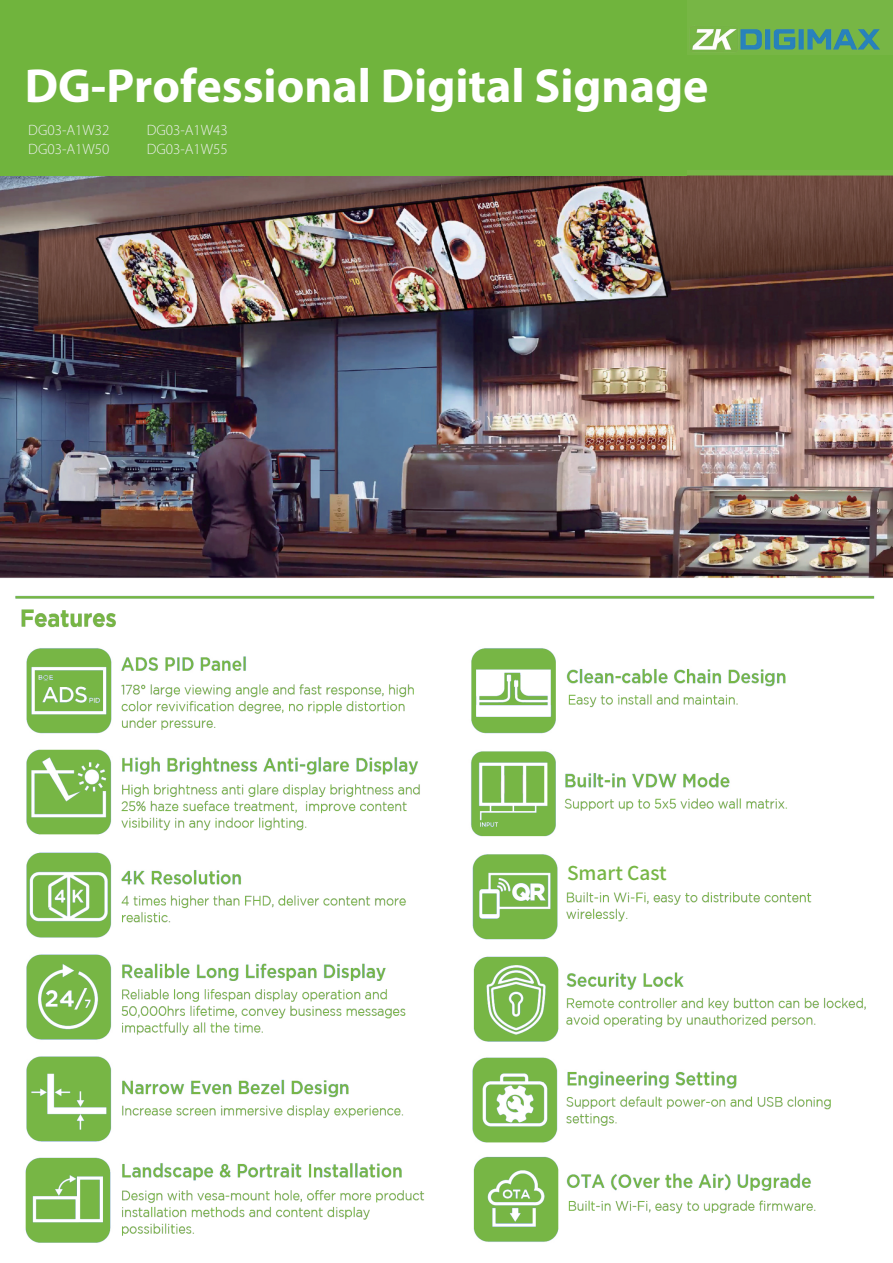
<style>
.page{position:relative;width:893px;height:1263px;background:#fff}
.page>*{position:absolute;margin:0;border:0;box-sizing:border-box;transform-origin:0 0}
.t1{font:700 48px "Myriad Pro";color:#fff}
.t2{font:500 19.05px "Source Han Sans CN";color:#77b645}
.t3{font:300 15px "Myriad Pro";color:#eef0f0}
</style>
<div class="page">
<img style="left:0;top:0;width:893px;height:1243px">
<div style="left:0;top:0;width:686px;height:175px;background:#70b43d"></div>
<div style="left:266px;top:56px;width:627px;height:114px;background:#70b43d"></div>
<div style="left:563px;top:864px;width:104px;height:20px;background:#fff"></div>
<h1 class="t1" style="left:25px;top:55px;width:685px">DG-Professional Digital Signage</h1>
<p class="t3" style="left:28px;top:121px;width:83px">DG03-A1W32</p>
<p class="t3" style="left:147px;top:121px;width:83px">DG03-A1W43</p>
<p class="t3" style="left:28px;top:140px;width:83px">DG03-A1W50</p>
<p class="t3" style="left:147px;top:140px;width:83px">DG03-A1W55</p>
<p class="t2" style="left:567px;top:862px;width:101px">Smart Cast</p>
</div>
